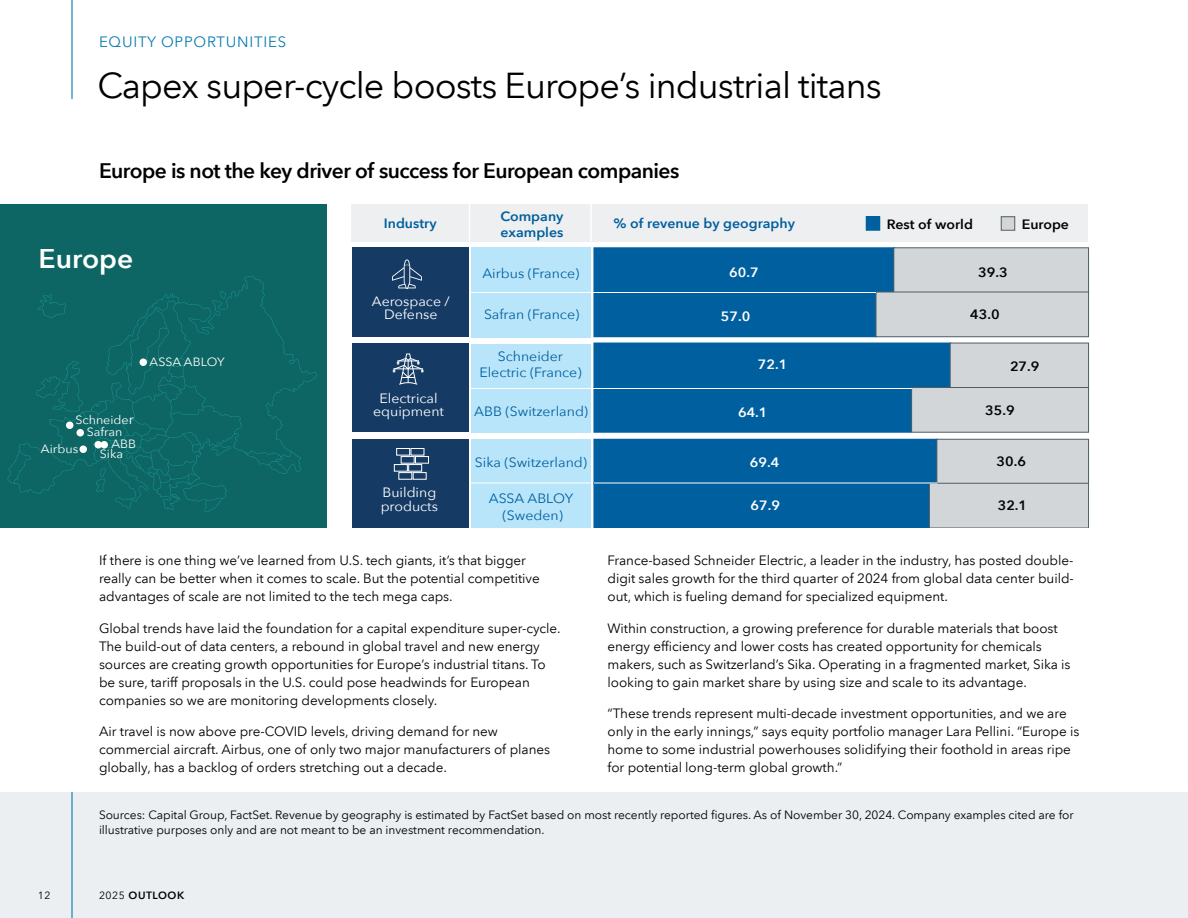
<style>
.page{position:relative;width:1188px;height:918px;background:#fff}
.page>*{position:absolute;margin:0;border:0;box-sizing:border-box;transform-origin:0 0}
.H3-24_30_Headline_Page{font:36px "Avenir Next LT Com";letter-spacing:-.025em;color:#000}
.t1{font:600 27px "Avenir Next";color:#fff;scale:1.04 1}
.H4-14_18_Headline_Chart-Demi{font:600 21px "Avenir Next LT Com";letter-spacing:-.025em;color:#000}
.H2-10_12_Headline_Section{font:15px "Avenir Next LT Com";letter-spacing:.05em;color:#0b7db1}
.P-9_12_Body_Text{font:13.5px/18px "Avenir Next LT Com";letter-spacing:-.005em;color:#000}
.t2{font:13.5px/16.2px "Avenir Next";color:#0060a0;text-align:center;scale:1.04 1}
.t3{font:13.5px/13.5px "Avenir Next";color:#fff;text-align:center;scale:1.04 1}
.t4{font:600 13.5px/16.2px "Avenir Next";color:#005f9e;scale:1.04 1}
.t5{font:600 13.5px "Avenir Next";color:#010101;scale:1.04 1}
.t6{font:600 13.5px "Avenir Next";color:#fff;scale:1.04 1}
.t7{font:600 13.5px "Avenir Next";color:#010101}
.P-8_10_Source{font:12px/15px "Avenir Next LT Com";letter-spacing:-.005em;color:#000}
.t8{font:12px "Avenir Next";color:#fff;scale:1.04 1}
.t9{font:600 10.5px "Avenir Next LT Com";letter-spacing:.05em;color:#000}
.t10{font:10.5px "Avenir Next LT Com";color:#000}
.s1{font-size:13.5px}
.s2{font-weight:400}
</style>
<div class="page">
<div style="left:0;top:792px;width:1188px;height:126px;background:#eceff1"></div>
<hr style="left:71px;top:0;width:2px;height:99px;background:#0b7db1">
<hr style="left:71px;top:792px;width:2px;height:126px;background:#0b7db1">
<div style="left:594px;top:248px;width:300px;height:45px;background:#005f9e"></div>
<div style="left:894px;top:248px;width:195px;height:45px;background:#d2d6d9"></div>
<div style="left:893px;top:247px;width:196px;height:46px;border:1px solid #4f5e65"></div>
<div style="left:471px;top:248px;width:120px;height:45px;background:#b9e5fa"></div>
<div style="left:594px;top:292px;width:282px;height:45px;background:#005f9e"></div>
<div style="left:876px;top:292px;width:213px;height:45px;background:#d2d6d9"></div>
<div style="left:876px;top:292px;width:213px;height:45px;border:1px solid #4f5e65"></div>
<div style="left:471px;top:292px;width:120px;height:46px;background:#b9e5fa"></div>
<div style="left:594px;top:343px;width:357px;height:45px;background:#005f9e"></div>
<div style="left:950px;top:343px;width:139px;height:45px;background:#d2d6d9"></div>
<div style="left:950px;top:343px;width:139px;height:45px;border:1px solid #4f5e65"></div>
<div style="left:471px;top:344px;width:120px;height:44px;background:#b9e5fa"></div>
<div style="left:594px;top:387px;width:317px;height:45px;background:#005f9e"></div>
<div style="left:594px;top:387px;width:318px;height:46px;border:1px solid #005f9e"></div>
<div style="left:912px;top:387px;width:177px;height:45px;background:#d2d6d9"></div>
<div style="left:911px;top:387px;width:178px;height:46px;border:1px solid #4f5e65"></div>
<div style="left:471px;top:387px;width:120px;height:46px;background:#b9e5fa"></div>
<div style="left:594px;top:439px;width:343px;height:45px;background:#005f9e"></div>
<div style="left:594px;top:439px;width:344px;height:45px;border:1px solid #005f9e"></div>
<div style="left:937px;top:439px;width:152px;height:45px;background:#d2d6d9"></div>
<div style="left:936px;top:439px;width:153px;height:45px;border:1px solid #4f5e65"></div>
<div style="left:471px;top:440px;width:120px;height:45px;background:#b9e5fa"></div>
<div style="left:594px;top:483px;width:336px;height:45px;background:#005f9e"></div>
<div style="left:929px;top:483px;width:160px;height:45px;background:#d2d6d9"></div>
<div style="left:929px;top:483px;width:160px;height:45px;border:1px solid #4f5e65"></div>
<div style="left:471px;top:482px;width:120px;height:46px;background:#b9e5fa"></div>
<div style="left:352px;top:248px;width:117px;height:90px;background:#153b65"></div>
<div style="left:352px;top:344px;width:117px;height:88px;background:#153b65"></div>
<div style="left:352px;top:440px;width:117px;height:88px;background:#153b65"></div>
<div style="left:352px;top:204px;width:736px;height:38px;background:#edeff0"></div>
<hr style="left:469px;top:204px;width:1px;height:38px;background:#fff">
<hr style="left:590px;top:204px;width:2px;height:38px;background:#fff">
<div style="left:1001px;top:217px;width:14px;height:13px;background:#d2d6d9"></div>
<div style="left:1001px;top:216px;width:14px;height:15px;border:1px solid #4f5e65"></div>
<div style="left:866px;top:217px;width:14px;height:13px;background:#005f9e"></div>
<div style="left:866px;top:216px;width:14px;height:15px;border:1px solid #005f9e"></div>
<div style="left:0;top:204px;width:327px;height:324px;background:#0d6564"></div>
<svg style="left:7px;top:276px;width:310px;height:236px"></svg>
<svg style="left:392px;top:259px;width:30px;height:30px"></svg>
<svg style="left:393px;top:353px;width:30px;height:32px"></svg>
<div style="left:396px;top:448px;width:14px;height:8px;border:1px solid #fff"></div>
<div style="left:411px;top:448px;width:13px;height:8px;border:1px solid #fff"></div>
<div style="left:401px;top:456px;width:14px;height:8px;border:1px solid #fff"></div>
<div style="left:415px;top:456px;width:14px;height:8px;border:1px solid #fff"></div>
<div style="left:394px;top:464px;width:14px;height:8px;border:1px solid #fff"></div>
<div style="left:408px;top:464px;width:14px;height:8px;border:1px solid #fff"></div>
<div style="left:398px;top:472px;width:14px;height:8px;border:1px solid #fff"></div>
<div style="left:413px;top:472px;width:14px;height:8px;border:1px solid #fff"></div>
<div style="left:80px;top:446px;width:7px;height:7px;background:#fff;border-radius:50%"></div>
<div style="left:66px;top:422px;width:8px;height:7px;background:#fff;border-radius:50%"></div>
<div style="left:76px;top:429px;width:8px;height:7px;background:#fff;border-radius:50%"></div>
<div style="left:100px;top:441px;width:8px;height:7px;background:#fff;border-radius:50%"></div>
<div style="left:94px;top:441px;width:8px;height:7px;background:#fff;border-radius:50%"></div>
<div style="left:140px;top:358px;width:7px;height:8px;background:#fff;border-radius:50%"></div>
<hr style="left:471px;top:292px;width:120px;height:1px;background:#fff">
<hr style="left:592px;top:388px;width:320px;height:1px;background:#fff">
<hr style="left:471px;top:483px;width:120px;height:1px;background:#fff">
<hr style="left:594px;top:483px;width:344px;height:1px;background:#fff">
<hr style="left:471px;top:388px;width:120px;height:1px;background:#fff">
<hr style="left:576px;top:292px;width:300px;height:1px;background:#fff">
<h2 class="H2-10_12_Headline_Section" style="left:99px;top:33px;width:189px">EQUITY OPPORTUNITIES</h2>
<h3 class="H3-24_30_Headline_Page" style="left:98px;top:63px;width:786px">Capex super-cycle boosts Europe’s industrial titans</h3>
<h4 class="H4-14_18_Headline_Chart-Demi" style="left:99px;top:158px;width:582px">Europe is not the key driver of success for European companies</h4>
<p class="t4" style="left:384px;top:214px;width:52px">Industry</p>
<p class="t4" style="left:614px;top:215px;width:176px">% of revenue by geography</p>
<p class="t4" style="left:501px;top:207px;width:62px">Company examples</p>
<p class="t5" style="left:887px;top:213px;width:84px">Rest of world</p>
<p class="t5" style="left:1022px;top:213px;width:47px">Europe</p>
<p class="t5" style="left:978px;top:261px;width:30px">39.3</p>
<p class="t5" style="left:970px;top:303px;width:30px">43.0</p>
<p class="t1" style="left:39px;top:236px;width:92px">Europe</p>
<p class="t2" style="left:482px;top:264px;width:95px">Airbus (France)</p>
<p class="t2" style="left:484px;top:306px;width:93px">Safran (France)</p>
<p class="t6" style="left:729px;top:261px;width:30px">60.7</p>
<p class="t6" style="left:721px;top:305px;width:30px">57.0</p>
<p class="t3" style="left:372px;top:294px;width:76px">Aerospace /<br>Defense</p>
<p class="t8" style="left:150px;top:352px;width:74px">ASSA ABLOY</p>
<p class="t8" style="left:75px;top:410px;width:58px">Schneide<span class="s1">r</span></p>
<p class="t8" style="left:87px;top:422px;width:36px">Safran</p>
<p class="t8" style="left:112px;top:434px;width:25px">ABB</p>
<p class="t8" style="left:100px;top:444px;width:24px">Sika</p>
<p class="t8" style="left:41px;top:439px;width:37px">Airbus</p>
<p class="t3" style="left:373px;top:391px;width:70px">Electrical equipment</p>
<p class="t3" style="left:381px;top:485px;width:57px;text-align:left">Building products</p>
<p class="t2" style="left:479px;top:348px;width:100px">Schneider<br>Electric (France)</p>
<p class="t2" style="left:474px;top:403px;width:111px">ABB (Switzerland)</p>
<p class="t2" style="left:475px;top:454px;width:109px">Sika (Switzerland)</p>
<p class="t2" style="left:489px;top:490px;width:83px">ASSA ABLOY (Sweden)</p>
<p class="P-9_12_Body_Text" style="left:99px;top:552px;width:442px">If there is one thing we’ve learned from U.S. tech giants, it’s that bigger really can be better when it comes to scale. But the potential competitive advantages of scale are not limited to the tech mega caps.</p>
<p class="P-9_12_Body_Text" style="left:99px;top:619px;width:463px">Global trends have laid the foundation for a capital expenditure super-cycle.<br>The build-out of data centers, a rebound in global travel and new energy sources are creating growth opportunities for Europe’s industrial titans. To be sure, tariff proposals in the U.S. could pose headwinds for European companies so we are monitoring developments closely.</p>
<p class="P-9_12_Body_Text" style="left:99px;top:722px;width:453px">Air travel is now above pre-COVID levels, driving demand for new commercial aircraft. Airbus, one of only two major manufacturers of planes globally, has a backlog of orders stretching out a decade.</p>
<p class="t6" style="left:758px;top:353px;width:30px">72.1</p>
<p class="t6" style="left:738px;top:401px;width:30px">64.1</p>
<p class="t6" style="left:750px;top:450px;width:30px">69.4</p>
<p class="t6" style="left:751px;top:494px;width:30px">67.9</p>
<p class="t5" style="left:1010px;top:355px;width:30px">27.9</p>
<p class="t5" style="left:985px;top:399px;width:30px">35.9</p>
<p class="t5" style="left:997px;top:450px;width:30px">30.6</p>
<p class="t7" style="left:998px;top:494px;width:31px">32.1</p>
<p class="P-9_12_Body_Text" style="left:608px;top:551px;width:468px;text-align:justify">France-based Schneider Electric, a leader in the industry, has posted double&shy;digit sales growth for the third quarter of 2024 from global data center build&shy;out, which is fueling demand for specialized equipment.</p>
<p class="P-9_12_Body_Text" style="left:608px;top:619px;width:465px">Within construction, a growing preference for durable materials that boost energy efficiency and lower costs has created opportunity for chemicals makers, such as Switzerland’s Sika. Operating in a fragmented market, Sika is looking to gain market share by using size and scale to its advantage.</p>
<p class="P-9_12_Body_Text" style="left:608px;top:704px;width:473px">“These trends represent multi-decade investment opportunities, and we are only in the early innings,” says equity portfolio manager Lara Pellini. “Europe is home to some industrial powerhouses solidifying their foothold in areas ripe for potential long-term global growth.”</p>
<p class="P-8_10_Source" style="left:99px;top:807px;width:976px">Sources: Capital Group, FactSet. Revenue by geography is estimated by FactSet based on most recently reported figures. As of November 30, 2024. Company examples cited are for illustrative purposes only and are not meant to be an investment recommendation.</p>
<p class="t10" style="left:38px;top:889px;width:14px">12</p>
<p class="t9" style="left:99px;top:889px;width:87px"><span class="s2">2025</span> OUTLOOK</p>
</div>
